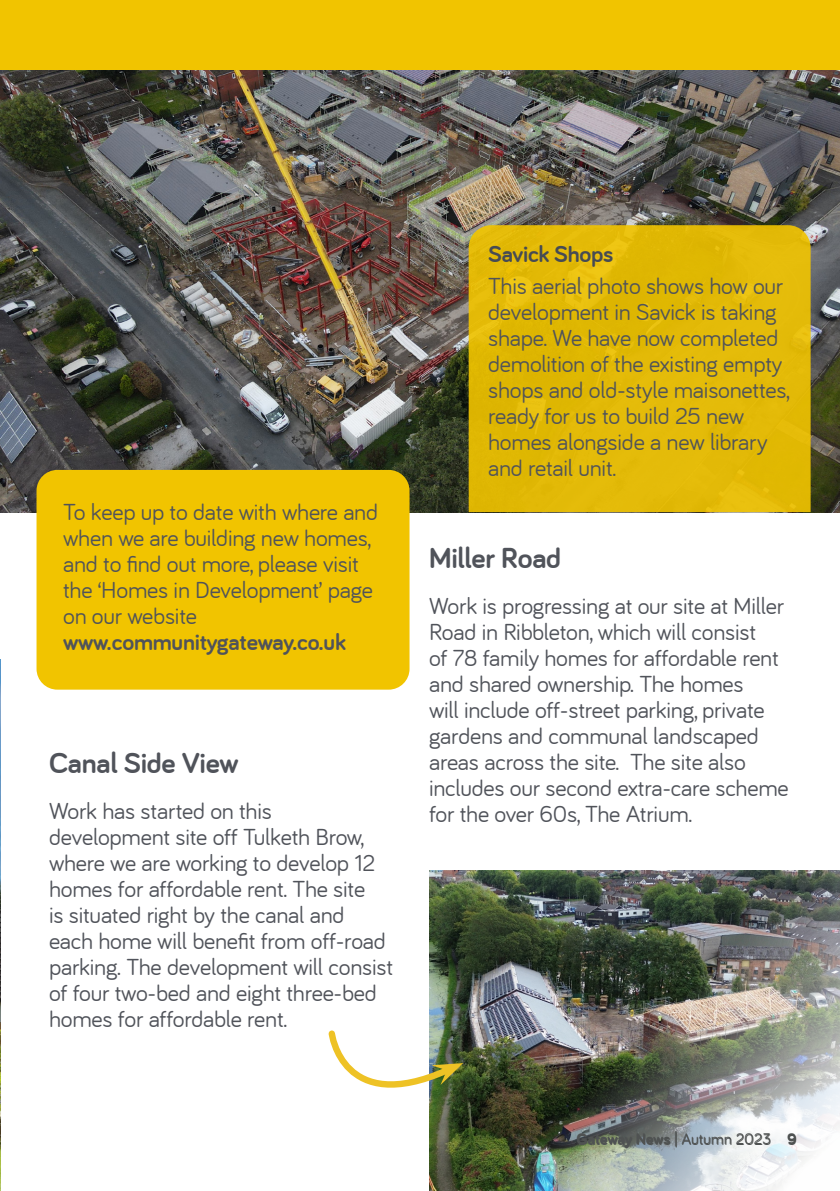
<style>
.page{position:relative;width:840px;height:1191px;background:#fff}
.page>*{position:absolute;margin:0;border:0;box-sizing:border-box;transform-origin:0 0}
.t1{font:700 30px "Bariol";letter-spacing:-.01em;color:#50535a}
.t2{font:24px/26px "Bariol";letter-spacing:-.01em;color:#50535a}
.t3{font:700 24px "Bariol";letter-spacing:-.01em;color:#50535a}
.t4{font:700 24px "Bariol";letter-spacing:-.01em;color:#464b54}
.t5{font:700 16px "Bariol";color:#4f5252}
.s1{font-weight:400}
</style>
<div class="page">
<div style="left:0;top:0;width:839px;height:69px;background:#f1c400"></div>
<img style="left:0;top:660px;width:1px;height:531px">
<img style="left:1px;top:71px;width:838px;height:441px">
<div style="left:468px;top:225px;width:342px;height:287px;background:#e2b907"></div>
<div style="left:36px;top:470px;width:373px;height:219px;background:#f1c400;border-radius:21px"></div>
<img style="left:429px;top:870px;width:410px;height:321px">
<svg style="left:328px;top:1027px;width:135px;height:89px"></svg>
<p class="t2" style="left:63px;top:499px;width:316px">To keep up to date with where and when we are building new homes, and to find out more, please visit the ‘Homes in Development’ page on our website</p>
<p class="t3" style="left:63px;top:628px;width:284px">www.communitygateway.co.uk</p>
<p class="t1" style="left:49px;top:746px;width:191px">Canal Side View</p>
<p class="t2" style="left:49px;top:798px;width:345px">Work has started on this development site off Tulketh Brow, where we are working to develop 12 homes for affordable rent. The site<br>is situated right by the canal and each home will benefit from off-road parking. The development will consist of four two-bed and eight three-bed homes for affordable rent.</p>
<p class="t4" style="left:488px;top:240px;width:127px">Savick Shops</p>
<p class="t2" style="left:488px;top:273px;width:303px">This aerial photo shows how our development in Savick is taking shape. We have now completed demolition of the existing empty shops and old-style maisonettes, ready for us to build 25 new homes alongside a new library and retail unit.</p>
<p class="t1" style="left:429px;top:540px;width:133px">Miller Road</p>
<p class="t2" style="left:429px;top:592px;width:361px">Work is progressing at our site at Miller Road in Ribbleton, which will consist<br>of 78 family homes for affordable rent and shared ownership. The homes<br>will include off-street parking, private gardens and communal landscaped areas across the site. The site also includes our second extra-care scheme for the over 60s, The Atrium.</p>
<p class="t5" style="left:577px;top:1130px;width:221px">Gateway News <span class="s1">| Autumn 2023</span> 9</p>
</div>
